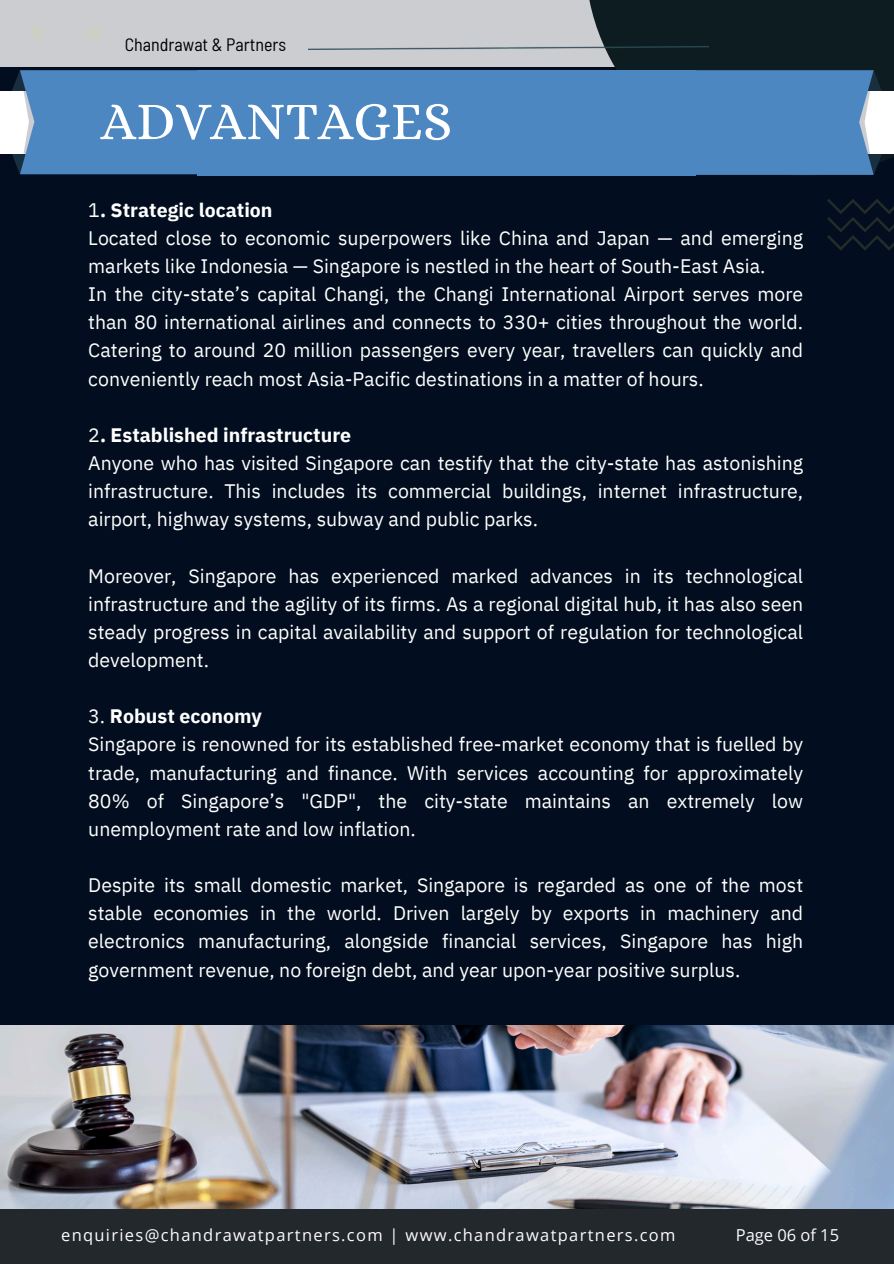
<style>
.page{position:relative;width:894px;height:1264px;background:#fff}
.page>*{position:absolute;margin:0;border:0;box-sizing:border-box;transform-origin:0 0}
.t1{font:54px "Alice";color:#fff}
.t2{font:19.5px/28.2px "IBM Plex Sans";color:#fff}
.t3{font:semi-condensed 18px "Barlow";color:#000}
.t4{font:16.5px "Open Sans";letter-spacing:.08em;color:#fdfcfd}
.t5{font:16.5px "Open Sans";color:#fdfcfd}
.s1{font-weight:700}
</style>
<div class="page">
<div style="left:0;top:0;width:893px;height:1263px;background:#020e1f"></div>
<img style="left:0;top:1025px;width:893px;height:237px">
<div style="left:0;top:0;width:893px;height:67px;background:#cbcdd1"></div>
<div style="left:585px;top:0;width:308px;height:176px;background:#0d1c20"></div>
<svg style="left:827px;top:199px;width:66px;height:51px"></svg>
<img style="left:308px;top:46px;width:400px;height:3px">
<div style="left:858px;top:91px;width:35px;height:63px;background:#fff"></div>
<svg style="left:696px;top:70px;width:185px;height:105px;background:#548ac1"></svg>
<svg style="left:0;top:27px;width:198px;height:147px"></svg>
<div style="left:198px;top:70px;width:498px;height:106px;background:#4d87c2"></div>
<p class="t3" style="left:125px;top:33px;width:163px">Chandrawat &amp; Partners</p>
<h2 class="t1" style="left:101px;top:90px;width:353px">ADVANTAGES</h2>
<p class="t2" style="left:88px;top:195px;width:716px">1<span class="s1">. Strategic location<br></span>Located close to economic superpowers like China and Japan — and emerging markets like Indonesia — Singapore is nestled in the heart of South-East Asia.<br>In the city-state’s capital Changi, the Changi International Airport serves more than 80 international airlines and connects to 330+ cities throughout the world.<br>Catering to around 20 million passengers every year, travellers can quickly and conveniently reach most Asia-Pacific destinations in a matter of hours.</p>
<p class="t2" style="left:88px;top:420px;width:716px">2<span class="s1">. Established infrastructure<br></span>Anyone who has visited Singapore can testify that the city-state has astonishing infrastructure. This includes its commercial buildings, internet infrastructure, airport, highway systems, subway and public parks.</p>
<h1 class="t2" style="left:88px;top:561px;width:716px;text-align:justify">Moreover, Singapore has experienced marked advances in its technological infrastructure and the agility of its firms. As a regional digital hub, it has also seen steady progress in capital availability and support of regulation for technological development.</h1>
<h2 class="t2" style="left:88px;top:702px;width:716px">3. <span class="s1">Robust economy<br></span>Singapore is renowned for its established free-market economy that is fuelled by trade, manufacturing and finance. With services accounting for approximately 80% of Singapore’s "GDP", the city-state maintains an extremely low unemployment rate and low inflation.</h2>
<h2 class="t2" style="left:88px;top:870px;width:716px;text-align:justify">Despite its small domestic market, Singapore is regarded as one of the most stable economies in the world. Driven largely by exports in machinery and electronics manufacturing, alongside financial services, Singapore has high government revenue, no foreign debt, and year upon-year positive surplus.</h2>
<p class="t4" style="left:61px;top:1223px;width:615px">enquiries@chandrawatpartners.com | www.chandrawatpartners.com</p>
<h2 class="t5" style="left:735px;top:1223px;width:105px">Page 06 of 15</h2>
</div>
